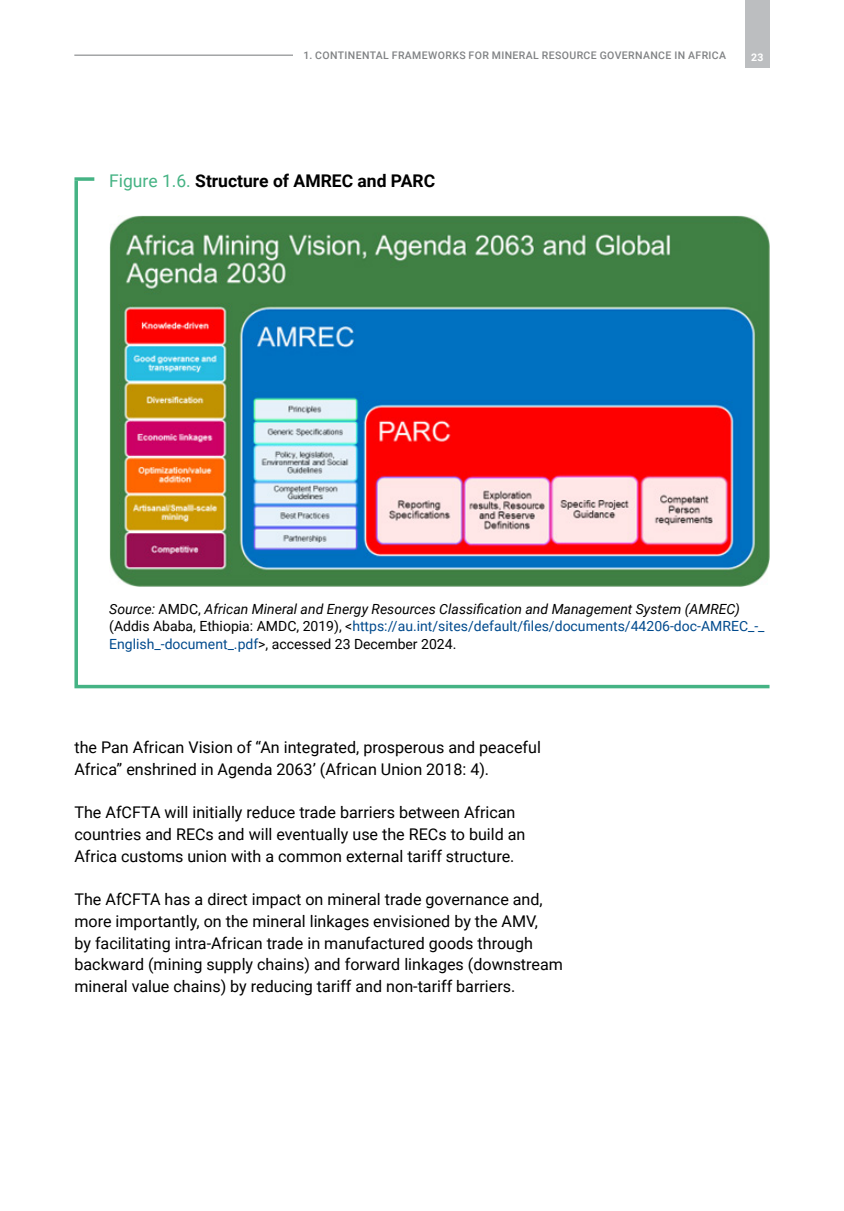
<style>
.page{position:relative;width:844px;height:1211px;background:#fff}
.page>*{position:absolute;margin:0;border:0;box-sizing:border-box;transform-origin:0 0}
.Figure_box_table_title{font:700 17.5px "Roboto";color:#000}
.Body{font:16.1px/21.7px "Roboto";color:#000}
.Source{font:14px/17.5px "Roboto";color:#004a8d}
.t1{font:500 10.5px "Roboto";letter-spacing:.035em;color:#808284}
.t2{font:700 10.5px "Roboto";color:#fff}
.s1{font-weight:400;color:#45b384}
.s2{font-style:italic;color:#000}
.s3{color:#000}
</style>
<div class="page">
<svg style="left:74px;top:177px;width:696px;height:512px"></svg>
<svg style="left:74px;top:177px;width:20px;height:4px"></svg>
<hr style="left:74px;top:55px;width:657px;height:1px;background:#808284">
<div style="left:745px;top:0;width:24px;height:68px;background:#bcbec0"></div>
<div style="left:293px;top:50px;width:438px;height:9px;background:#fff"></div>
<p class="t1" style="left:303px;top:48px;width:424px">1. CONTINENTAL FRAMEWORKS FOR MINERAL RESOURCE GOVERNANCE IN AFRICA</p>
<p class="t2" style="left:751px;top:49px;width:14px">23</p>
<p class="Figure_box_table_title" style="left:109px;top:168px;width:327px"><span class="s1">Figure 1.6.</span> Structure of AMREC and PARC</p>
<p class="Source" style="left:109px;top:599px;width:656px"><span class="s2">Source:</span> <span class="s3">AMDC,</span> <span class="s2">African Mineral and Energy Resources Classification and Management System (AMREC) </span><span class="s3">(Addis Ababa, Ethiopia: AMDC, 2019), &lt;</span>https://au.int/sites/default/files/documents/44206-doc-AMREC_-_<br>English_-document_.pdf<span class="s3">&gt;, accessed 23 December 2024.</span></p>
<p class="Body" style="left:74px;top:736px;width:468px">the Pan African Vision of “An integrated, prosperous and peaceful<br>Africa” enshrined in Agenda 2063’ (African Union 2018: 4).</p>
<p class="Body" style="left:74px;top:801px;width:452px">The AfCFTA will initially reduce trade barriers between African countries and RECs and will eventually use the RECs to build an<br>Africa customs union with a common external tariff structure.</p>
<p class="Body" style="left:74px;top:888px;width:490px">The AfCFTA has a direct impact on mineral trade governance and, more importantly, on the mineral linkages envisioned by the AMV,<br>by facilitating intra-African trade in manufactured goods through backward (mining supply chains) and forward linkages (downstream mineral value chains) by reducing tariff and non-tariff barriers.</p>
</div>
